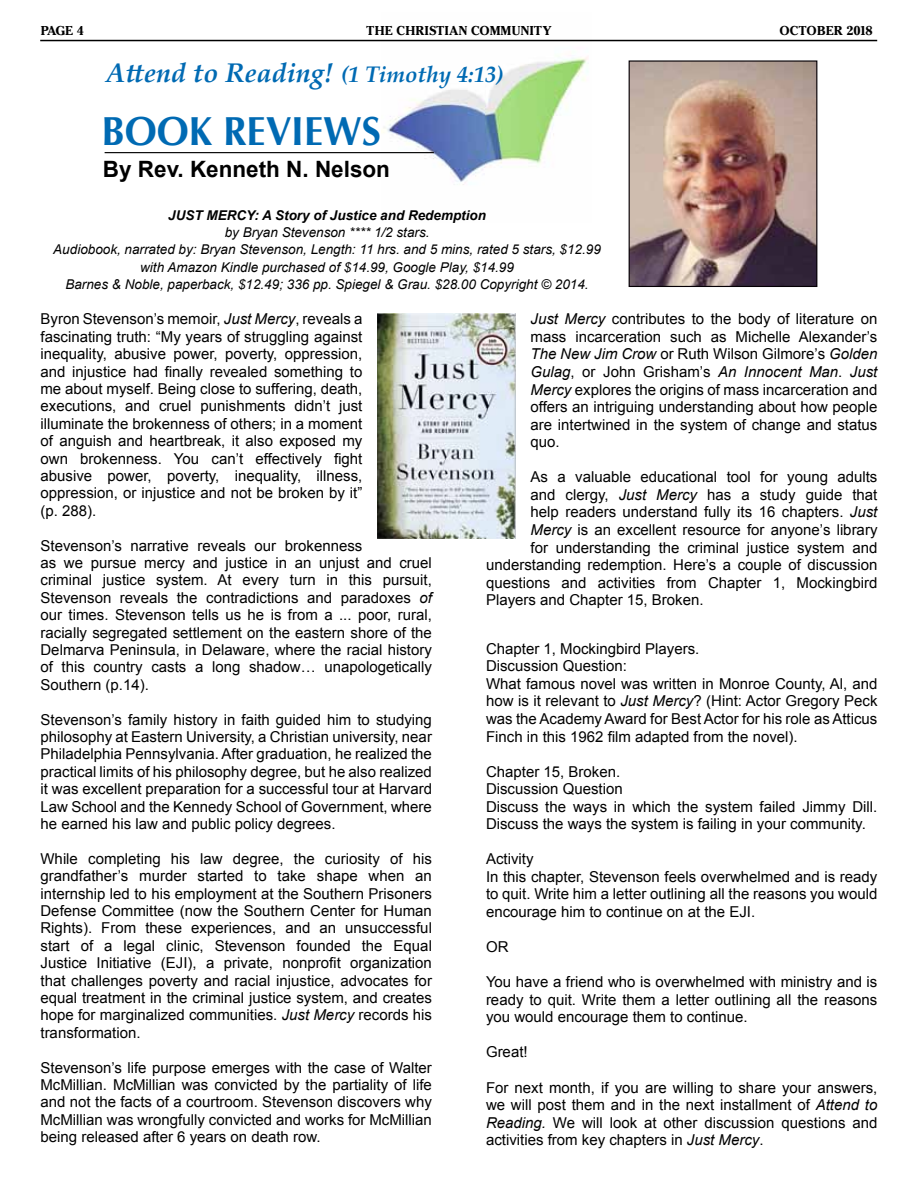
<style>
.page{position:relative;width:918px;height:1188px;background:#fff}
.page>*{position:absolute;margin:0;border:0;box-sizing:border-box;transform-origin:0 0}
.t1{font:700 40.5px "Optima";color:#006ab3;scale:.95 1}
.t2{font:italic 700 27px "Palatino Linotype";color:#006ab3}
.t3{font:700 22.5px "Arial";color:#000}
.t4{font:15px/17.4px "Arial";color:#000;text-align:justify}
.t5{font:italic 13.5px/17.2px "Arial";color:#000;text-align:center}
.t6{font:italic 700 13.5px "Arial";color:#000}
.t7{font:13.5px "Cheltenham Bold DTC";color:#000}
.s1{font-size:22.5px}
.s2{font-style:italic}
</style>
<div class="page">
<img style="left:381px;top:39px;width:210px;height:146px">
<hr style="left:105px;top:152px;width:329px;height:1px;background:#000">
<hr style="left:40px;top:40px;width:837px;height:1px;background:#000">
<img style="left:631px;top:62px;width:184px;height:223px">
<div style="left:629px;top:60px;width:188px;height:227px;border:1px solid #050005"></div>
<img style="left:378px;top:313px;width:137px;height:225px">
<p class="t7" style="left:40px;top:23px;width:45px">PAGE 4</p>
<p class="t7" style="left:366px;top:23px;width:187px">THE CHRISTIAN COMMUNITY</p>
<p class="t7" style="left:780px;top:23px;width:95px">OCTOBER 2018</p>
<h2 class="t2" style="left:106px;top:53px;width:400px">Attend to Reading! <span class="s1">(1 Timothy 4:13)</span></h2>
<h1 class="t1" style="left:101px;top:108px;width:296px">BOOK REVIEWS</h1>
<h3 class="t3" style="left:103px;top:154px;width:289px">By Rev. Kenneth N. Nelson</h3>
<p class="t6" style="left:168px;top:206px;width:319px">JUST MERCY: A Story of Justice and Redemption</p>
<p class="t5" style="left:53px;top:224px;width:549px">by Bryan Stevenson **** 1/2 stars.<br>Audiobook, narrated by: Bryan Stevenson, Length: 11 hrs. and 5 mins, rated 5 stars, $12.99 with Amazon Kindle purchased of $14.99, Google Play, $14.99<br>Barnes &amp; Noble, paperback, $12.49; 336 pp. Spiegel &amp; Grau. $28.00 Copyright © 2014.</p>
<p class="t4" style="left:40px;top:311px;width:323px">Byron Stevenson’s memoir, <span class="s2">Just Mercy</span>, reveals a fascinating truth: “My years of struggling against inequality, abusive power, poverty, oppression, and injustice had finally revealed something to me about myself. Being close to suffering, death, executions, and cruel punishments didn’t just illuminate the brokenness of others; in a moment of anguish and heartbreak, it also exposed my own brokenness. You can’t effectively fight abusive power, poverty, inequality, illness, oppression, or injustice and not be broken by it” (p. 288).</p>
<p class="t4" style="left:40px;top:537px;width:393px;text-align:left">Stevenson’s narrative reveals our brokenness<br>as we pursue mercy and justice in an unjust and cruel criminal justice system. At every turn in this pursuit, Stevenson reveals the contradictions and paradoxes <span class="s2">of </span>our times. Stevenson tells us he is from a ... poor, rural, racially segregated settlement on the eastern shore of the Delmarva Peninsula, in Delaware, where the racial history of this country casts a long shadow… unapologetically Southern (p.14).</p>
<p class="t4" style="left:40px;top:711px;width:393px">Stevenson’s family history in faith guided him to studying philosophy at Eastern University, a Christian university, near Philadelphia Pennsylvania. After graduation, he realized the practical limits of his philosophy degree, but he also realized it was excellent preparation for a successful tour at Harvard Law School and the Kennedy School of Government, where he earned his law and public policy degrees.</p>
<p class="t4" style="left:40px;top:850px;width:393px">While completing his law degree, the curiosity of his grandfather’s murder started to take shape when an internship led to his employment at the Southern Prisoners Defense Committee (now the Southern Center for Human Rights). From these experiences, and an unsuccessful start of a legal clinic, Stevenson founded the Equal Justice Initiative (EJI), a private, nonprofit organization that challenges poverty and racial injustice, advocates for equal treatment in the criminal justice system, and creates hope for marginalized communities. <span class="s2">Just Mercy</span> records his transformation.</p>
<p class="t4" style="left:40px;top:1059px;width:393px">Stevenson’s life purpose emerges with the case of Walter McMillian. McMillian was convicted by the partiality of life and not the facts of a courtroom. Stevenson discovers why McMillian was wrongfully convicted and works for McMillian being released after 6 years on death row.</p>
<p class="t4" style="left:531px;top:310px;width:348px"><span class="s2">Just Mercy</span> contributes to the body of literature on mass incarceration such as Michelle Alexander’s <span class="s2">The New Jim Crow</span> or Ruth Wilson Gilmore’s <span class="s2">Golden Gulag</span>, or John Grisham’s <span class="s2">An Innocent Man</span>. <span class="s2">Just Mercy</span> explores the origins of mass incarceration and offers an intriguing understanding about how people are intertwined in the system of change and status quo.</p>
<p class="t4" style="left:531px;top:469px;width:348px">As a valuable educational tool for young adults</p>
<p class="t4" style="left:531px;top:486px;width:348px">and clergy, <span class="s2">Just Mercy</span> has a study guide that</p>
<p class="t4" style="left:531px;top:504px;width:348px">help readers understand fully its 16 chapters. <span class="s2">Just</span></p>
<p class="t4" style="left:531px;top:521px;width:348px"><span class="s2">Mercy</span> is an excellent resource for anyone’s library</p>
<p class="t4" style="left:531px;top:539px;width:348px">for understanding the criminal justice system and</p>
<p class="t4" style="left:486px;top:556px;width:393px">understanding redemption. Here’s a couple of discussion</p>
<p class="t4" style="left:486px;top:574px;width:393px">questions and activities from Chapter 1, Mockingbird</p>
<p class="t4" style="left:486px;top:591px;width:219px">Players and Chapter 15, Broken.</p>
<p class="t4" style="left:486px;top:640px;width:393px;text-align:left">Chapter 1, Mockingbird Players.<br>Discussion Question:<br>What famous novel was written in Monroe County, Al, and how is it relevant to <span class="s2">Just Mercy</span>? (Hint: Actor Gregory Peck was the Academy Award for Best Actor for his role as Atticus Finch in this 1962 film adapted from the novel).</p>
<p class="t4" style="left:486px;top:763px;width:393px;text-align:left">Chapter 15, Broken.<br>Discussion Question<br>Discuss the ways in which the system failed Jimmy Dill.<br>Discuss the ways the system is failing in your community.</p>
<p class="t4" style="left:486px;top:850px;width:393px;text-align:left">Activity<br>In this chapter, Stevenson feels overwhelmed and is ready to quit. Write him a letter outlining all the reasons you would encourage him to continue on at the EJI.</p>
<p class="t4" style="left:486px;top:938px;width:24px">OR</p>
<p class="t4" style="left:486px;top:973px;width:393px">You have a friend who is overwhelmed with ministry and is ready to quit. Write them a letter outlining all the reasons you would encourage them to continue.</p>
<p class="t4" style="left:486px;top:1044px;width:43px">Great!</p>
<p class="t4" style="left:486px;top:1079px;width:393px">For next month, if you are willing to share your answers, we will post them and in the next installment of <span class="s2">Attend to Reading.</span> We will look at other discussion questions and activities from key chapters in <span class="s2">Just Mercy</span>.</p>
</div>
